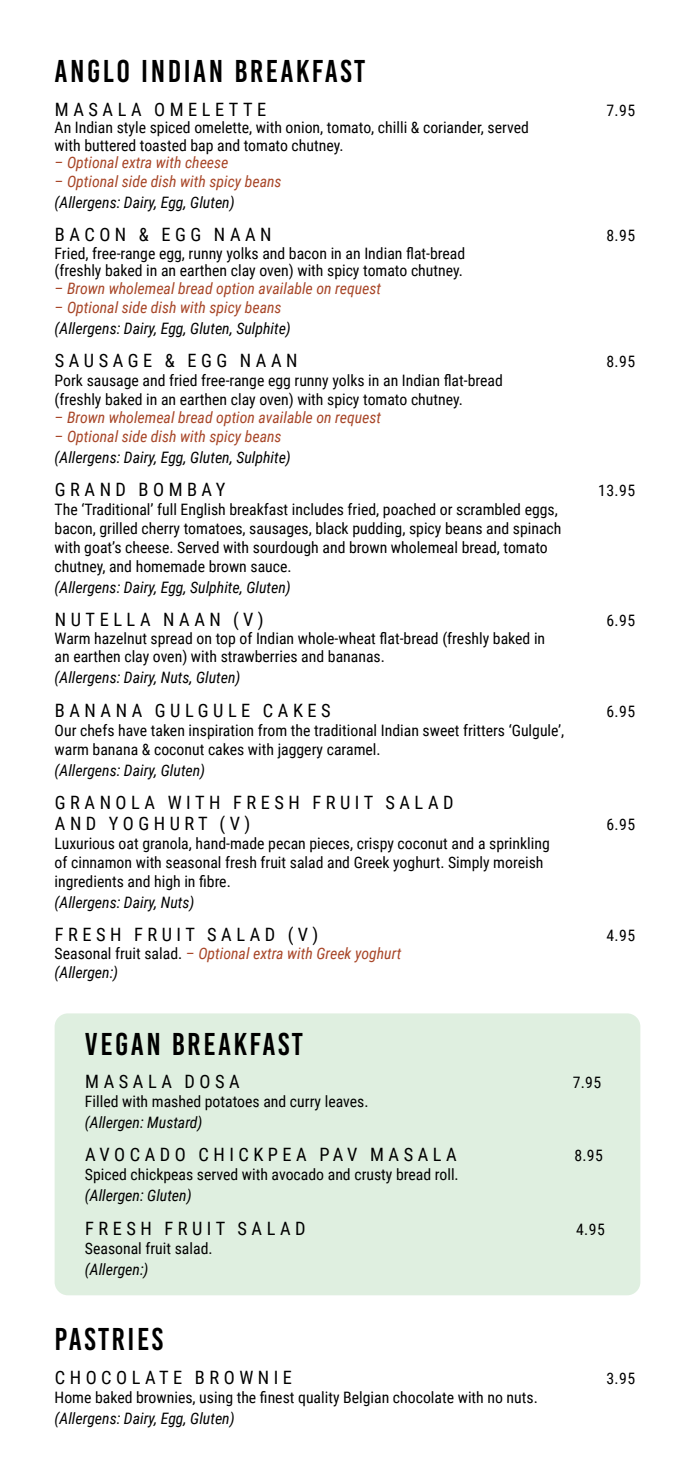
<style>
.page{position:relative;width:695px;height:1474px;background:#fff}
.page>*{position:absolute;margin:0;border:0;box-sizing:border-box;transform-origin:0 0}
.t1{font:31.5px "Bebas Kai";letter-spacing:.08em;color:#000}
.t2{font:18.38px/21px "Roboto Condensed";letter-spacing:.245em;color:#000}
.t3{font:15.75px/18.9px "Roboto Condensed";color:#000}
.t4{font:italic 15.75px "Roboto Condensed";color:#000}
.t5{font:italic 15.75px/18.9px "Roboto Condensed";color:#a84628}
.s1{font-style:normal;color:#000}
.s2{color:#000}
</style>
<div class="page">
<div style="left:55px;top:1013px;width:585px;height:282px;background:#dfefe0;border-radius:13px"></div>
<h1 class="t1" style="left:55px;top:54px;width:312px">ANGLO INDIAN BREAKFAST</h1>
<p class="t2" style="left:55px;top:98px;width:213px">MASALA OMELETTE</p>
<p class="t3" style="left:606px;top:100px;width:30px">7.95</p>
<p class="t3" style="left:55px;top:118px;width:475px;line-height:17.5px">An Indian style spiced omelette, with onion, tomato, chilli &amp; coriander, served with buttered toasted bap and tomato chutney.</p>
<p class="t5" style="left:55px;top:152px;width:175px">– Optional extra with cheese</p>
<p class="t5" style="left:55px;top:171px;width:228px">– Optional side dish with spicy beans</p>
<p class="t4" style="left:55px;top:191px;width:181px">(Allergens: Dairy, Egg, Gluten)</p>
<p class="t2" style="left:55px;top:224px;width:218px">BACON &amp; EGG NAAN</p>
<p class="t3" style="left:606px;top:226px;width:30px">8.95</p>
<p class="t3" style="left:55px;top:244px;width:412px;line-height:17.5px">Fried, free-range egg, runny yolks and bacon in an Indian flat-bread (freshly baked in an earthen clay oven) with spicy tomato chutney.</p>
<p class="t5" style="left:55px;top:278px;width:328px">– Brown wholemeal bread option available on request</p>
<p class="t5" style="left:55px;top:297px;width:228px">– Optional side dish with spicy beans</p>
<p class="t4" style="left:55px;top:317px;width:238px">(Allergens: Dairy, Egg, Gluten, Sulphite)</p>
<p class="t2" style="left:55px;top:349px;width:244px">SAUSAGE &amp; EGG NAAN</p>
<p class="t3" style="left:606px;top:352px;width:30px">8.95</p>
<p class="t3" style="left:55px;top:370px;width:449px">Pork sausage and fried free-range egg runny yolks in an Indian flat-bread (freshly baked in an earthen clay oven) with spicy tomato chutney.</p>
<p class="t5" style="left:55px;top:407px;width:328px">– Brown wholemeal bread option available on request</p>
<p class="t5" style="left:55px;top:426px;width:228px">– Optional side dish with spicy beans</p>
<p class="t4" style="left:55px;top:446px;width:238px">(Allergens: Dairy, Egg, Gluten, Sulphite)</p>
<p class="t2" style="left:55px;top:478px;width:172px">GRAND BOMBAY</p>
<p class="t3" style="left:598px;top:480px;width:38px">13.95</p>
<p class="t3" style="left:55px;top:499px;width:508px">The ‘Traditional’ full English breakfast includes fried, poached or scrambled eggs, bacon, grilled cherry tomatoes, sausages, black pudding, spicy beans and spinach with goat’s cheese. Served with sourdough and brown wholemeal bread, tomato chutney, and homemade brown sauce.</p>
<p class="t4" style="left:55px;top:576px;width:238px">(Allergens: Dairy, Egg, Sulphite, Gluten)</p>
<p class="t2" style="left:55px;top:608px;width:210px">NUTELLA NAAN (V)</p>
<p class="t3" style="left:606px;top:610px;width:30px">6.95</p>
<p class="t3" style="left:55px;top:628px;width:492px">Warm hazelnut spread on top of Indian whole-wheat flat-bread (freshly baked in an earthen clay oven) with strawberries and bananas.</p>
<p class="t4" style="left:55px;top:666px;width:187px">(Allergens: Dairy, Nuts, Gluten)</p>
<p class="t2" style="left:55px;top:699px;width:277px">BANANA GULGULE CAKES</p>
<p class="t3" style="left:606px;top:701px;width:30px">6.95</p>
<p class="t3" style="left:55px;top:720px;width:511px">Our chefs have taken inspiration from the traditional Indian sweet fritters ‘Gulgule’, warm banana &amp; coconut cakes with jaggery caramel.</p>
<p class="t4" style="left:55px;top:759px;width:152px">(Allergens: Dairy, Gluten)</p>
<p class="t2" style="left:55px;top:791px;width:400px">GRANOLA WITH FRESH FRUIT SALAD<br>AND YOGHURT (V)</p>
<p class="t3" style="left:606px;top:814px;width:30px">6.95</p>
<p class="t3" style="left:55px;top:833px;width:496px">Luxurious oat granola, hand-made pecan pieces, crispy coconut and a sprinkling of cinnamon with seasonal fresh fruit salad and Greek yoghurt. Simply moreish ingredients and high in fibre.</p>
<p class="t4" style="left:55px;top:891px;width:141px">(Allergens: Dairy, Nuts)</p>
<p class="t2" style="left:55px;top:923px;width:265px">FRESH FRUIT SALAD (V)</p>
<p class="t3" style="left:606px;top:925px;width:30px">4.95</p>
<p class="t5" style="left:55px;top:943px;width:348px"><span class="s1">Seasonal fruit salad.</span> – Optional extra with Greek yoghurt <span class="s2">(Allergen:)</span></p>
<h1 class="t1" style="left:85px;top:1026px;width:219px">VEGAN BREAKFAST</h1>
<p class="t2" style="left:85px;top:1070px;width:156px">MASALA DOSA</p>
<p class="t3" style="left:572px;top:1072px;width:30px">7.95</p>
<p class="t3" style="left:85px;top:1091px;width:285px">Filled with mashed potatoes and curry leaves.</p>
<p class="t4" style="left:85px;top:1111px;width:119px">(Allergen: Mustard)</p>
<p class="t2" style="left:85px;top:1143px;width:373px">AVOCADO CHICKPEA PAV MASALA</p>
<p class="t3" style="left:574px;top:1145px;width:30px">8.95</p>
<p class="t3" style="left:85px;top:1164px;width:375px">Spiced chickpeas served with avocado and crusty bread roll.</p>
<p class="t4" style="left:85px;top:1184px;width:108px">(Allergen: Gluten)</p>
<p class="t2" style="left:85px;top:1216px;width:222px">FRESH FRUIT SALAD</p>
<p class="t3" style="left:576px;top:1219px;width:30px">4.95</p>
<p class="t3" style="left:85px;top:1237px;width:129px">Seasonal fruit salad.</p>
<p class="t4" style="left:85px;top:1257px;width:65px">(Allergen:)</p>
<h1 class="t1" style="left:55px;top:1322px;width:110px">PASTRIES</h1>
<p class="t2" style="left:55px;top:1365px;width:238px">CHOCOLATE BROWNIE</p>
<p class="t3" style="left:606px;top:1368px;width:30px">3.95</p>
<p class="t3" style="left:55px;top:1386px;width:484px">Home baked brownies, using the finest quality Belgian chocolate with no nuts.</p>
<p class="t4" style="left:55px;top:1406px;width:181px">(Allergens: Dairy, Egg, Gluten)</p>
</div>
